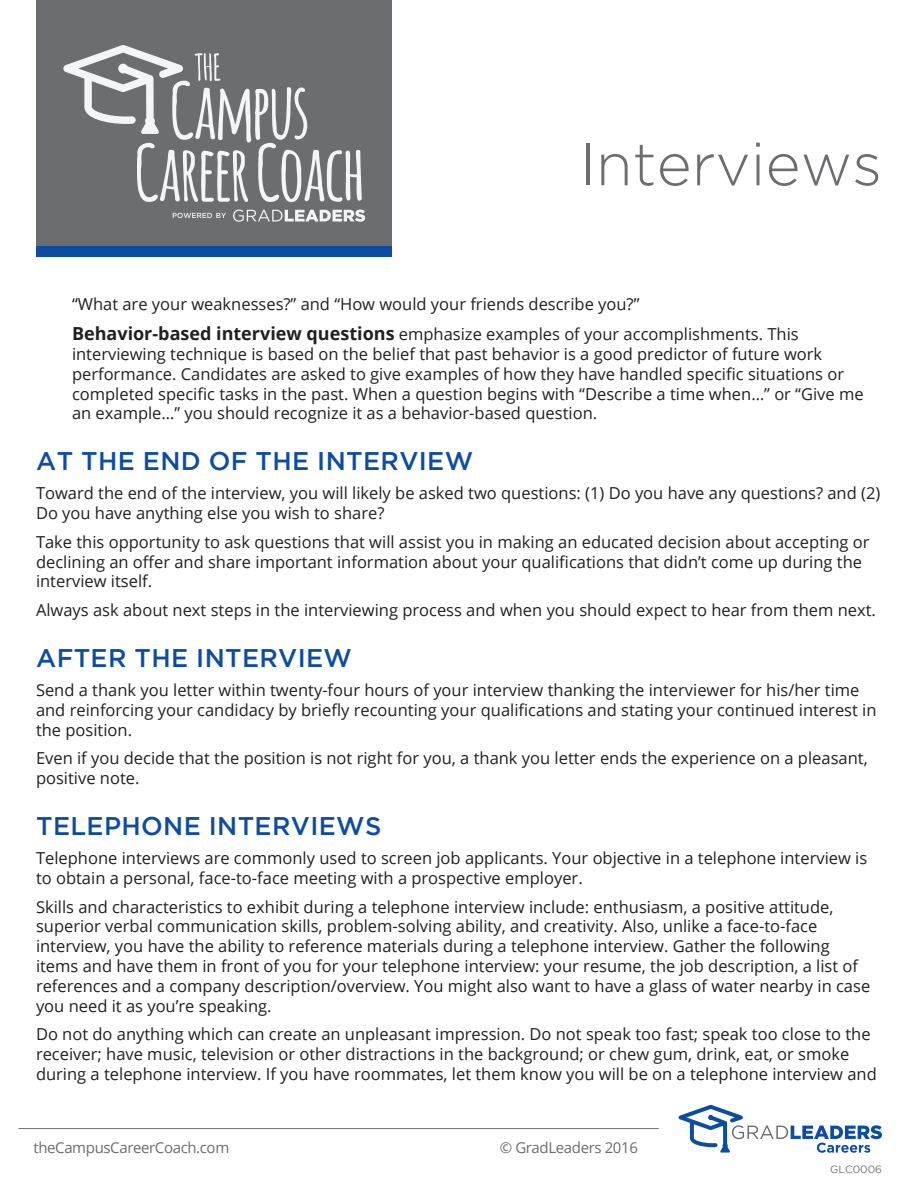
<style>
.page{position:relative;width:918px;height:1188px;background:#fff}
.page>*{position:absolute;margin:0;border:0;box-sizing:border-box;transform-origin:0 0}
.t1{font:300 60px "Gotham";color:#6c6d70}
.Sub_Head{font:500 25.5px "Gotham";letter-spacing:.015em;color:#0d4da1}
.Body_Copy{font:16.5px/19.8px "Open Sans";color:#231f20}
.t2{font:15px "Open Sans";letter-spacing:-.025em;color:#6c6d70}
.t3{font:10.5px "Gotham";color:#6c6d70}
.s1{font-weight:700;font-size:18px}
</style>
<div class="page">
<div style="left:36px;top:0;width:356px;height:246px;background:#6c6d70"></div>
<div style="left:36px;top:246px;width:356px;height:10px;background:#0d4da1"></div>
<hr style="left:18px;top:1128px;width:641px;height:1px;background:#6c6d70">
<svg style="left:233px;top:210px;width:132px;height:12px"></svg>
<svg style="left:173px;top:213px;width:53px;height:5px"></svg>
<svg style="left:63px;top:45px;width:299px;height:157px"></svg>
<svg style="left:679px;top:1105px;width:203px;height:48px"></svg>
<h1 class="t1" style="left:579px;top:131px;width:304px">Interviews</h1>
<p class="Body_Copy" style="left:72px;top:293px;width:569px">“What are your weaknesses?” and “How would your friends describe you?”</p>
<p class="Body_Copy" style="left:72px;top:324px;width:793px"><span class="s1">Behavior-based interview questions</span> emphasize examples of your accomplishments. This interviewing technique is based on the belief that past behavior is a good predictor of future work performance. Candidates are asked to give examples of how they have handled specific situations or completed specific tasks in the past. When a question begins with “Describe a time when…” or “Give me an example…” you should recognize it as a behavior-based question.</p>
<p class="Sub_Head" style="left:36px;top:447px;width:438px">AT THE END OF THE INTERVIEW</p>
<p class="Body_Copy" style="left:36px;top:483px;width:846px">Toward the end of the interview, you will likely be asked two questions: (1) Do you have any questions? and (2)<br>Do you have anything else you wish to share?</p>
<p class="Body_Copy" style="left:36px;top:532px;width:835px">Take this opportunity to ask questions that will assist you in making an educated decision about accepting or declining an offer and share important information about your qualifications that didn’t come up during the interview itself.</p>
<p class="Body_Copy" style="left:36px;top:600px;width:841px">Always ask about next steps in the interviewing process and when you should expect to hear from them next.</p>
<p class="Sub_Head" style="left:36px;top:644px;width:317px">AFTER THE INTERVIEW</p>
<p class="Body_Copy" style="left:36px;top:680px;width:842px">Send a thank you letter within twenty-four hours of your interview thanking the interviewer for his/her time and reinforcing your candidacy by briefly recounting your qualifications and stating your continued interest in the position.</p>
<p class="Body_Copy" style="left:36px;top:748px;width:833px">Even if you decide that the position is not right for you, a thank you letter ends the experience on a pleasant, positive note.</p>
<p class="Sub_Head" style="left:36px;top:812px;width:347px">TELEPHONE INTERVIEWS</p>
<p class="Body_Copy" style="left:36px;top:848px;width:833px">Telephone interviews are commonly used to screen job applicants. Your objective in a telephone interview is to obtain a personal, face-to-face meeting with a prospective employer.</p>
<p class="Body_Copy" style="left:36px;top:896px;width:836px">Skills and characteristics to exhibit during a telephone interview include: enthusiasm, a positive attitude, superior verbal communication skills, problem-solving ability, and creativity. Also, unlike a face-to-face interview, you have the ability to reference materials during a telephone interview. Gather the following items and have them in front of you for your telephone interview: your resume, the job description, a list of references and a company description/overview. You might also want to have a glass of water nearby in case you need it as you’re speaking.</p>
<p class="Body_Copy" style="left:36px;top:1024px;width:842px">Do not do anything which can create an unpleasant impression. Do not speak too fast; speak too close to the receiver; have music, television or other distractions in the background; or chew gum, drink, eat, or smoke during a telephone interview. If you have roommates, let them know you will be on a telephone interview and</p>
<p class="t2" style="left:33px;top:1138px;width:197px">theCampusCareerCoach.com</p>
<p class="t2" style="left:500px;top:1138px;width:140px">© GradLeaders 2016</p>
<p class="t3" style="left:830px;top:1164px;width:53px">GLC0006</p>
</div>
